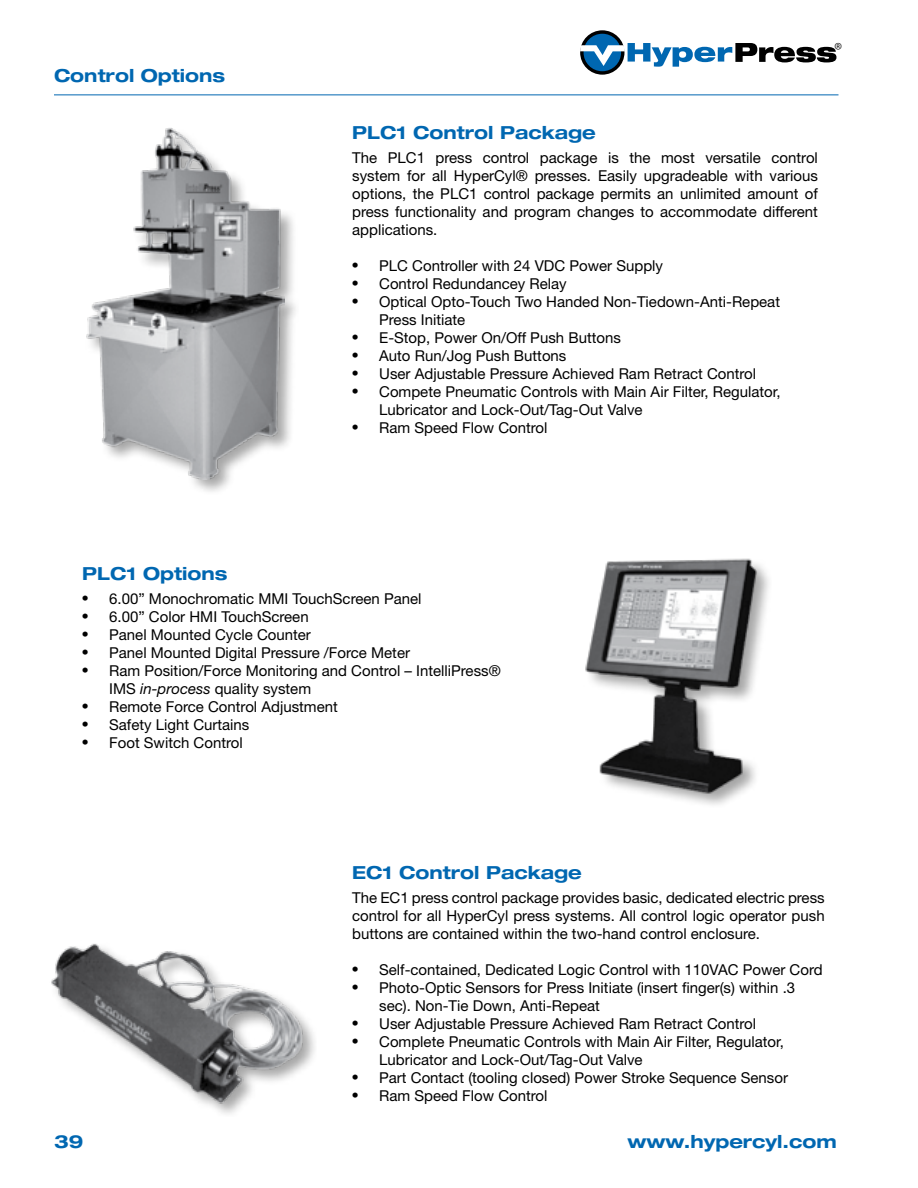
<style>
.page{position:relative;width:918px;height:1188px;background:#fff}
.page>*{position:absolute;margin:0;border:0;box-sizing:border-box;transform-origin:0 0}
.t1{font:700 expanded 18px "Helvetica Neue";color:#0067b1}
.t2{font:15px/18px "Helvetica Neue";color:#000}
.t3{font:14.85px "Myriad Pro";color:#000}
.s1{font-family:"Times";font-size:18px}
.s2{font-style:italic}
</style>
<div class="page">
<svg style="left:580px;top:30px;width:256px;height:45px"></svg>
<hr style="left:54px;top:94px;width:784px;height:1px;background:#0067b1">
<div style="left:83px;top:125px;width:216px;height:370px;background:#000;opacity:.35"></div>
<img style="left:83px;top:128px;width:202px;height:351px">
<img style="left:51px;top:943px;width:264px;height:171px">
<img style="left:585px;top:558px;width:184px;height:246px">
<p class="t1" style="left:54px;top:64px;width:173px">Control Options</p>
<p class="t3" style="left:835px;top:41px;width:9px">®</p>
<p class="t1" style="left:352px;top:121px;width:245px">PLC1 Control Package</p>
<p class="t2" style="left:352px;top:148px;width:467px;text-align:justify">The PLC1 press control package is the most versatile control system for all HyperCyl® presses. Easily upgradeable with various options, the PLC1 control package permits an unlimited amount of press functionality and program changes to accommodate different applications.</p>
<p class="t2" style="left:352px;top:256px;width:312px"><span class="s1">•</span> PLC Controller with 24 VDC Power Supply</p>
<p class="t2" style="left:352px;top:274px;width:216px"><span class="s1">•</span> Control Redundancey Relay</p>
<p class="t2" style="left:379px;top:292px;width:402px;text-indent:-27px"><span class="s1">•</span> Optical Opto-Touch Two Handed Non-Tiedown-Anti-Repeat<br>Press Initiate</p>
<p class="t2" style="left:352px;top:328px;width:270px"><span class="s1">•</span> E-Stop, Power On/Off Push Buttons</p>
<p class="t2" style="left:352px;top:346px;width:216px"><span class="s1">•</span> Auto Run/Jog Push Buttons</p>
<p class="t2" style="left:352px;top:364px;width:405px"><span class="s1">•</span> User Adjustable Pressure Achieved Ram Retract Control</p>
<p class="t2" style="left:379px;top:382px;width:403px;text-indent:-27px"><span class="s1">•</span> Compete Pneumatic Controls with Main Air Filter, Regulator,<br>Lubricator and Lock-Out/Tag-Out Valve</p>
<p class="t2" style="left:352px;top:418px;width:197px"><span class="s1">•</span> Ram Speed Flow Control</p>
<p class="t1" style="left:82px;top:562px;width:147px">PLC1 Options</p>
<p class="t2" style="left:82px;top:589px;width:341px"><span class="s1">•</span> 6.00” Monochromatic MMI TouchScreen Panel</p>
<p class="t2" style="left:82px;top:607px;width:228px"><span class="s1">•</span> 6.00” Color HMI TouchScreen</p>
<p class="t2" style="left:82px;top:625px;width:230px"><span class="s1">•</span> Panel Mounted Cycle Counter</p>
<p class="t2" style="left:82px;top:643px;width:329px"><span class="s1">•</span> Panel Mounted Digital Pressure /Force Meter</p>
<p class="t2" style="left:109px;top:661px;width:393px;text-indent:-27px"><span class="s1">•</span> Ram Position/Force Monitoring and Control – IntelliPress®<br>IMS <span class="s2">in-process</span> quality system</p>
<p class="t2" style="left:82px;top:697px;width:257px"><span class="s1">•</span> Remote Force Control Adjustment</p>
<p class="t2" style="left:82px;top:715px;width:169px"><span class="s1">•</span> Safety Light Curtains</p>
<p class="t2" style="left:82px;top:733px;width:162px"><span class="s1">•</span> Foot Switch Control</p>
<p class="t1" style="left:352px;top:861px;width:231px">EC1 Control Package</p>
<p class="t2" style="left:352px;top:889px;width:474px;text-align:justify">The EC1 press control package provides basic, dedicated electric press control for all HyperCyl press systems. All control logic operator push buttons are contained within the two-hand control enclosure.</p>
<p class="t2" style="left:352px;top:961px;width:472px"><span class="s1">•</span> Self-contained, Dedicated Logic Control with 110VAC Power Cord</p>
<p class="t2" style="left:379px;top:979px;width:418px;text-indent:-27px"><span class="s1">•</span> Photo-Optic Sensors for Press Initiate (insert finger(s) within .3 sec). Non-Tie Down, Anti-Repeat</p>
<p class="t2" style="left:352px;top:1015px;width:405px"><span class="s1">•</span> User Adjustable Pressure Achieved Ram Retract Control</p>
<p class="t2" style="left:379px;top:1033px;width:406px;text-indent:-27px"><span class="s1">•</span> Complete Pneumatic Controls with Main Air Filter, Regulator,<br>Lubricator and Lock-Out/Tag-Out Valve</p>
<p class="t2" style="left:352px;top:1069px;width:437px"><span class="s1">•</span> Part Contact (tooling closed) Power Stroke Sequence Sensor</p>
<p class="t2" style="left:352px;top:1087px;width:197px"><span class="s1">•</span> Ram Speed Flow Control</p>
<p class="t1" style="left:54px;top:1130px;width:31px">39</p>
<p class="t1" style="left:628px;top:1130px;width:211px">www.hypercyl.com</p>
</div>
